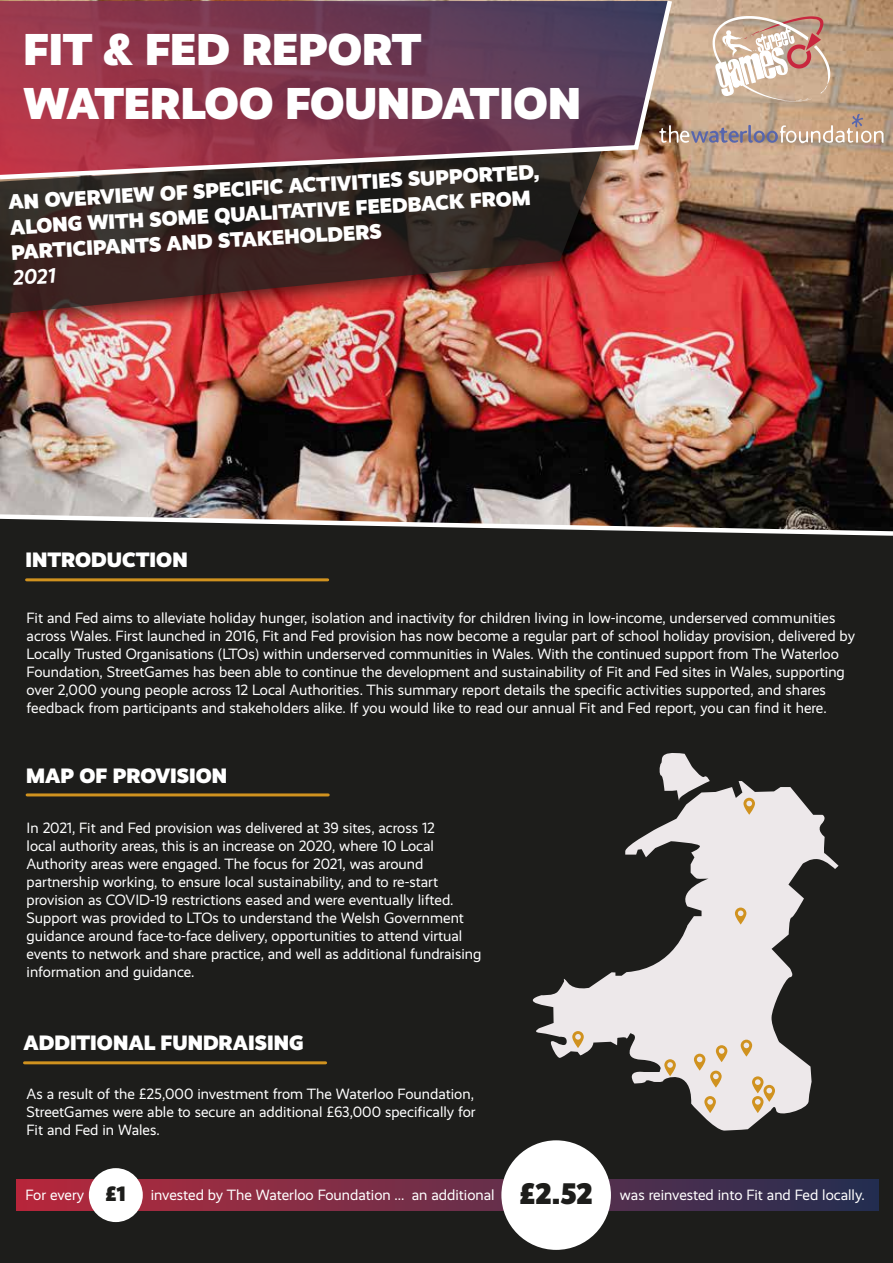
<style>
.page{position:relative;width:893px;height:1263px;background:#fff}
.page>*{position:absolute;margin:0;border:0;box-sizing:border-box;transform-origin:0 0}
.t1{font:900 45px/54px "Realist";color:#fff}
.t2{font:900 30px "Realist";color:#1d1d1b}
.t3{font:900 21px/25.5px "Realist";color:#fff}
.t4{font:italic 700 21px "Realist";color:#fff}
.t5{font:900 21px "Realist";color:#1d1d1b}
.t6{font:15px/18px "Realist";color:#fff}
</style>
<div class="page">
<img style="left:1px;top:0;width:892px;height:512px">
<div style="left:0;top:538px;width:893px;height:725px;background:#1d1d1b"></div>
<img style="left:0;top:182px;width:631px;height:159px">
<svg style="left:0;top:182px;width:604px;height:132px;background:#532b28"></svg>
<svg style="left:713px;top:16px;width:117px;height:86px"></svg>
<svg style="left:0;top:0;width:675px;height:182px;background:#7c3f52"></svg>
<svg style="left:0;top:512px;width:893px;height:26px;background:#5e5955"></svg>
<hr style="left:27px;top:578px;width:301px;height:3px;background:#d0921f">
<hr style="left:27px;top:793px;width:301px;height:3px;background:#d0921f">
<svg style="left:519px;top:781px;width:319px;height:350px;background:#747271"></svg>
<svg style="left:656px;top:750px;width:54px;height:54px;background:#878585"></svg>
<svg style="left:743px;top:798px;width:12px;height:17px"></svg>
<svg style="left:735px;top:907px;width:11px;height:17px"></svg>
<svg style="left:572px;top:1031px;width:12px;height:17px"></svg>
<svg style="left:664px;top:1059px;width:12px;height:17px"></svg>
<svg style="left:741px;top:1040px;width:11px;height:16px"></svg>
<svg style="left:694px;top:1045px;width:33px;height:42px"></svg>
<svg style="left:704px;top:1096px;width:12px;height:17px"></svg>
<svg style="left:752px;top:1076px;width:23px;height:37px"></svg>
<svg style="left:659px;top:114px;width:224px;height:30px;background:#b99e8b"></svg>
<hr style="left:25px;top:1061px;width:301px;height:3px;background:#d0921f">
<svg style="left:16px;top:1180px;width:862px;height:30px;background:#6d2d48"></svg>
<div style="left:501px;top:1140px;width:110px;height:110px;background:#fff;border-radius:50%"></div>
<div style="left:89px;top:1168px;width:54px;height:54px;background:#fff;border-radius:50%"></div>
<h1 class="t1" style="left:23px;top:23px;width:559px">FIT &amp; FED REPORT<br>WATERLOO FOUNDATION</h1>
<h3 class="t3" style="left:8px;top:188px;width:533px;rotate:-3deg">AN OVERVIEW OF SPECIFIC ACTIVITIES SUPPORTED,<br>ALONG WITH SOME QUALITATIVE FEEDBACK FROM<br>PARTICIPANTS AND STAKEHOLDERS</h3>
<h3 class="t4" style="left:12px;top:265px;width:44px;rotate:-3deg">2021</h3>
<h3 class="t3" style="left:26px;top:547px;width:164px">INTRODUCTION</h3>
<p class="t6" style="left:27px;top:609px;width:830px">Fit and Fed aims to alleviate holiday hunger, isolation and inactivity for children living in low-income, underserved communities across Wales. First launched in 2016, Fit and Fed provision has now become a regular part of school holiday provision, delivered by Locally Trusted Organisations (LTOs) within underserved communities in Wales. With the continued support from The Waterloo Foundation, StreetGames has been able to continue the development and sustainability of Fit and Fed sites in Wales, supporting over 2,000 young people across 12 Local Authorities. This summary report details the specific activities supported, and shares feedback from participants and stakeholders alike. If you would like to read our annual Fit and Fed report, you can find it here.</p>
<h3 class="t3" style="left:26px;top:763px;width:203px">MAP OF PROVISION</h3>
<p class="t6" style="left:27px;top:819px;width:456px">In 2021, Fit and Fed provision was delivered at 39 sites, across 12<br>local authority areas, this is an increase on 2020, where 10 Local Authority areas were engaged. The focus for 2021, was around partnership working, to ensure local sustainability, and to re-start provision as COVID-19 restrictions eased and were eventually lifted.<br>Support was provided to LTOs to understand the Welsh Government guidance around face-to-face delivery, opportunities to attend virtual events to network and share practice, and well as additional fundraising information and guidance.</p>
<h3 class="t3" style="left:23px;top:1030px;width:282px">ADDITIONAL FUNDRAISING</h3>
<p class="t6" style="left:27px;top:1084px;width:451px;text-align:justify">As a result of the £25,000 investment from The Waterloo Foundation, StreetGames were able to secure an additional £63,000 specifically for Fit and Fed in Wales.</p>
<h2 class="t2" style="left:520px;top:1175px;width:75px">£2.52</h2>
<h3 class="t5" style="left:105px;top:1181px;width:22px">£1</h3>
<p class="t6" style="left:412px;top:1185px;width:84px">an additional</p>
<p class="t6" style="left:620px;top:1185px;width:246px">was reinvested into Fit and Fed locally.</p>
<p class="t6" style="left:26px;top:1185px;width:60px">For every</p>
<p class="t6" style="left:151px;top:1185px;width:255px">invested by The Waterloo Foundation ...</p>
</div>
